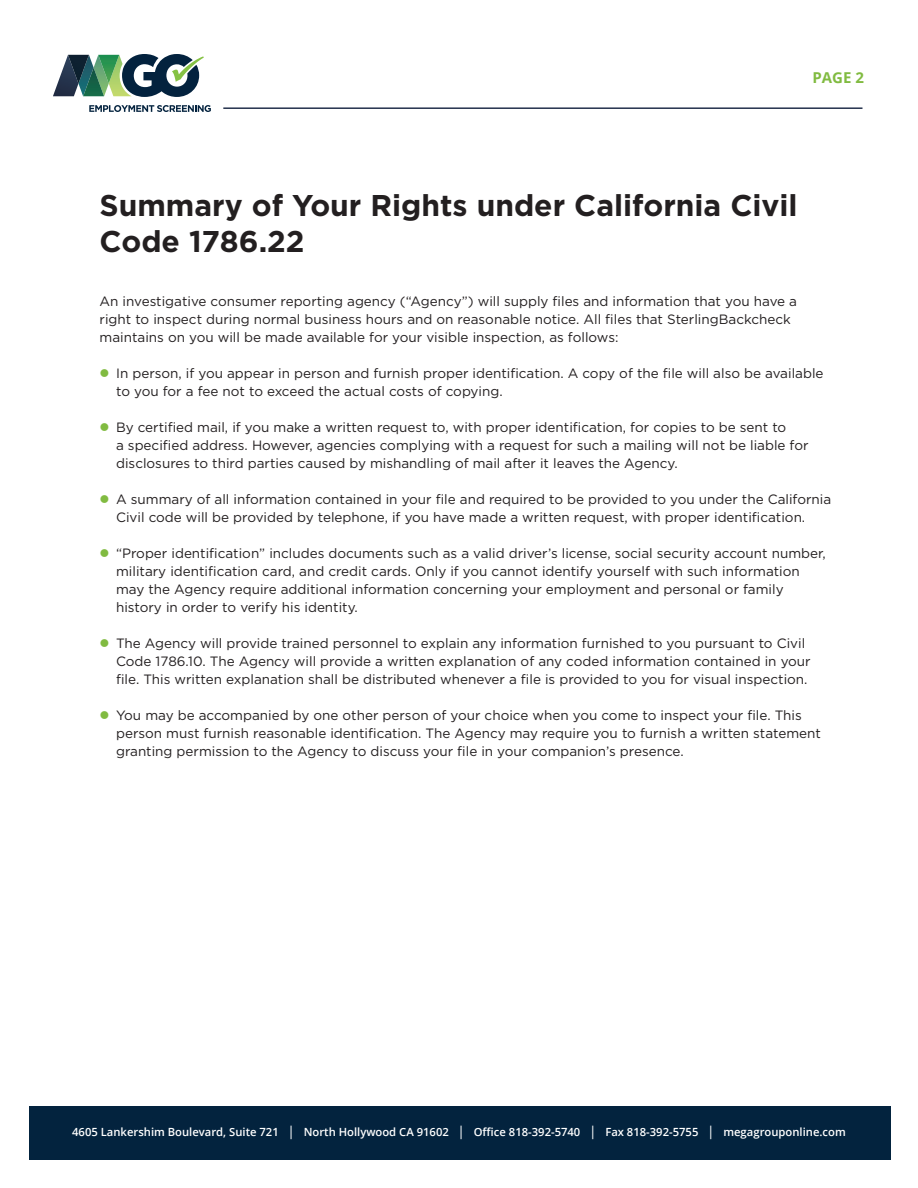
<style>
.page{position:relative;width:918px;height:1188px;background:#fff}
.page>*{position:absolute;margin:0;border:0;box-sizing:border-box;transform-origin:0 0}
.t1{font:700 30px/36px "Gotham";color:#231f20}
.t2{font:700 15px "Open Sans";color:#81bb41}
.t3{font:13.5px/18px "Gotham";color:#231f20}
.t4{font:600 11.25px "Open Sans";color:#fff}
.s1{color:#81bb41}
.s2{font-weight:400;font-size:13.5px}
</style>
<div class="page">
<hr style="left:223px;top:107px;width:640px;height:2px;background:#24314d">
<svg style="left:89px;top:105px;width:122px;height:7px"></svg>
<svg style="left:53px;top:54px;width:151px;height:43px"></svg>
<div style="left:29px;top:1106px;width:862px;height:54px;background:#03233e"></div>
<p class="t2" style="left:813px;top:67px;width:53px">PAGE 2</p>
<h1 class="t1" style="left:100px;top:187px;width:700px">Summary of Your Rights under California Civil<br>Code 1786.22</h1>
<p class="t3" style="left:100px;top:292px;width:699px">An investigative consumer reporting agency (“Agency”) will supply files and information that you have a right to inspect during normal business hours and on reasonable notice. All files that SterlingBackcheck maintains on you will be made available for your visible inspection, as follows:</p>
<p class="t3" style="left:116px;top:364px;width:709px;text-indent:-16px"><span class="s1">●</span> In person, if you appear in person and furnish proper identification. A copy of the file will also be available to you for a fee not to exceed the actual costs of copying.</p>
<p class="t3" style="left:116px;top:418px;width:694px;text-indent:-16px"><span class="s1">●</span> By certified mail, if you make a written request to, with proper identification, for copies to be sent to<br>a specified address. However, agencies complying with a request for such a mailing will not be liable for disclosures to third parties caused by mishandling of mail after it leaves the Agency.</p>
<p class="t3" style="left:116px;top:490px;width:717px;text-indent:-16px"><span class="s1">●</span> A summary of all information contained in your file and required to be provided to you under the California<br>Civil code will be provided by telephone, if you have made a written request, with proper identification.</p>
<p class="t3" style="left:116px;top:544px;width:711px;text-indent:-16px"><span class="s1">●</span> “Proper identification” includes documents such as a valid driver’s license, social security account number, military identification card, and credit cards. Only if you cannot identify yourself with such information may the Agency require additional information concerning your employment and personal or family history in order to verify his identity.</p>
<p class="t3" style="left:116px;top:634px;width:696px;text-indent:-16px"><span class="s1">●</span> The Agency will provide trained personnel to explain any information furnished to you pursuant to Civil<br>Code 1786.10. The Agency will provide a written explanation of any coded information contained in your file. This written explanation shall be distributed whenever a file is provided to you for visual inspection.</p>
<p class="t3" style="left:116px;top:706px;width:706px;text-indent:-16px"><span class="s1">●</span> You may be accompanied by one other person of your choice when you come to inspect your file. This person must furnish reasonable identification. The Agency may require you to furnish a written statement granting permission to the Agency to discuss your file in your companion’s presence.</p>
<p class="t4" style="left:72px;top:1124px;width:775px">4605 Lankershim Boulevard, Suite 721 <span class="s2">|</span> North Hollywood CA 91602 <span class="s2">|</span> Office 818-392-5740 <span class="s2">|</span> Fax 818-392-5755 <span class="s2">|</span> megagrouponline.com</p>
</div>
